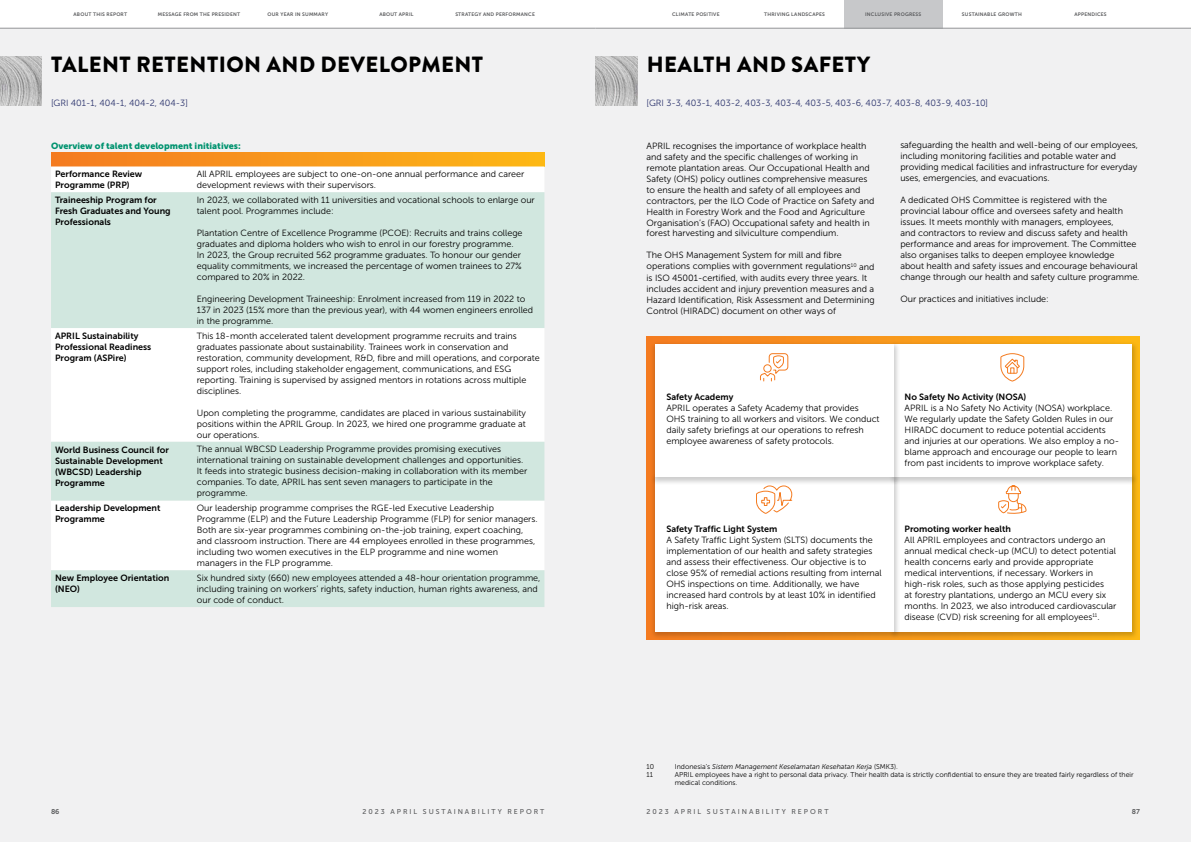
<style>
.page{position:relative;width:1191px;height:842px;background:#fff}
.page>*{position:absolute;margin:0;border:0;box-sizing:border-box;transform-origin:0 0}
.t1{font:900 22px "Brandon Grotesque";letter-spacing:.02em;color:#000}
.t2{font:9px/11px "Museo Sans 300";color:#000}
.t3{font:9px/11px "Museo Sans 700";color:#000}
.t4{font:9px "Museo Sans 300";color:#28306a}
.t5{font:9px "Museo Sans 900";color:#00936f}
.t6{font:7px/8px "Museo Sans 300";color:#000}
.t7{font:italic 7px "Museo Sans 300";color:#000}
.t8{font:7px "Museo Sans 500";letter-spacing:.28em;color:#58595b}
.t9{font:7px "Museo Sans 700";color:#58595b}
.t10{font:5px "Museo Sans 700";letter-spacing:.04em;color:#58595b}
.s1{font-style:normal}
</style>
<div class="page">
<div style="left:0;top:28px;width:595px;height:814px;background:#f1f1f2"></div>
<div style="left:595px;top:28px;width:596px;height:814px;background:#f1f1f2"></div>
<svg style="left:51px;top:152px;width:493px;height:14px;background:#f8981b"></svg>
<div style="left:51px;top:166px;width:493px;height:26px;background:#fff"></div>
<svg style="left:51px;top:192px;width:493px;height:415px;fill:#d1e7df"></svg>
<div style="left:646px;top:336px;width:494px;height:304px;background:linear-gradient(to right,#f47b22,#fdb716)"></div>
<div style="left:888px;top:473px;width:251px;height:167px;background:#000;opacity:.2"></div>
<div style="left:893px;top:477px;width:238px;height:154px;background:#fff"></div>
<div style="left:650px;top:473px;width:250px;height:167px;background:#000;opacity:.2"></div>
<div style="left:655px;top:477px;width:238px;height:154px;background:#fff"></div>
<div style="left:888px;top:341px;width:251px;height:144px;background:#000;opacity:.2"></div>
<div style="left:893px;top:345px;width:238px;height:132px;background:#fff"></div>
<div style="left:650px;top:341px;width:250px;height:144px;background:#000;opacity:.2"></div>
<div style="left:655px;top:345px;width:238px;height:132px;background:#fff"></div>
<svg style="left:998px;top:485px;width:29px;height:29px"></svg>
<svg style="left:756px;top:485px;width:36px;height:29px"></svg>
<svg style="left:1000px;top:353px;width:24px;height:29px"></svg>
<svg style="left:760px;top:353px;width:29px;height:29px"></svg>
<img style="left:595px;top:57px;width:42px;height:49px">
<img style="left:0;top:57px;width:42px;height:49px">
<div style="left:844px;top:0;width:98px;height:28px;background:#c7c8ca"></div>
<hr style="left:0;top:28px;width:595px;height:1px;background:#939598">
<hr style="left:595px;top:28px;width:596px;height:1px;background:#939598">
<p class="t10" style="left:74px;top:11px;width:55px">ABOUT THIS REPORT</p>
<p class="t10" style="left:158px;top:11px;width:84px">MESSAGE FROM THE PRESIDENT</p>
<p class="t10" style="left:267px;top:11px;width:62px">OUR YEAR IN SUMMARY</p>
<p class="t10" style="left:379px;top:11px;width:36px">ABOUT APRIL</p>
<p class="t10" style="left:455px;top:11px;width:81px">STRATEGY AND PERFORMANCE</p>
<p class="t10" style="left:672px;top:12px;width:49px">CLIMATE POSITIVE</p>
<p class="t10" style="left:764px;top:12px;width:62px">THRIVING LANDSCAPES</p>
<p class="t10" style="left:865px;top:12px;width:58px">INCLUSIVE PROGRESS</p>
<p class="t10" style="left:962px;top:12px;width:61px">SUSTAINABLE GROWTH</p>
<p class="t10" style="left:1074px;top:12px;width:34px">APPENDICES</p>
<h1 class="t1" style="left:51px;top:49px;width:433px">TALENT RETENTION AND DEVELOPMENT</h1>
<p class="t4" style="left:51px;top:98px;width:138px">[GRI 401-1, 404-1, 404-2, 404-3]</p>
<p class="t5" style="left:51px;top:140px;width:191px">Overview of talent development initiatives:</p>
<p class="t3" style="left:55px;top:169px;width:89px">Performance Review<br>Programme (PRP)</p>
<p class="t2" style="left:197px;top:169px;width:329px">All APRIL employees are subject to one-on-one annual performance and career development reviews with their supervisors.</p>
<p class="t3" style="left:55px;top:194px;width:117px">Traineeship Program for<br>Fresh Graduates and Young<br>Professionals</p>
<p class="t2" style="left:197px;top:194px;width:339px">In 2023, we collaborated with 11 universities and vocational schools to enlarge our talent pool. Programmes include:</p>
<p class="t2" style="left:197px;top:227px;width:327px">Plantation Centre of Excellence Programme (PCOE): Recruits and trains college graduates and diploma holders who wish to enrol in our forestry programme.<br>In 2023, the Group recruited 562 programme graduates. To honour our gender equality commitments, we increased the percentage of women trainees to 27% compared to 20% in 2022.</p>
<p class="t2" style="left:197px;top:293px;width:338px">Engineering Development Traineeship: Enrolment increased from 119 in 2022 to<br>137 in 2023 (15% more than the previous year), with 44 women engineers enrolled in the programme.</p>
<p class="t3" style="left:55px;top:330px;width:98px">APRIL Sustainability<br>Professional Readiness<br>Program (ASPire)</p>
<p class="t2" style="left:197px;top:330px;width:344px">This 18-month accelerated talent development programme recruits and trains graduates passionate about sustainability. Trainees work in conservation and restoration, community development, R&amp;D, fibre and mill operations, and corporate support roles, including stakeholder engagement, communications, and ESG reporting. Training is supervised by assigned mentors in rotations across multiple disciplines.</p>
<p class="t2" style="left:197px;top:407px;width:331px;text-align:justify">Upon completing the programme, candidates are placed in various sustainability positions within the APRIL Group. In 2023, we hired one programme graduate at our operations.</p>
<p class="t3" style="left:55px;top:444px;width:115px">World Business Council for<br>Sustainable Development (WBCSD) Leadership<br>Programme</p>
<p class="t2" style="left:197px;top:444px;width:332px">The annual WBCSD Leadership Programme provides promising executives international training on sustainable development challenges and opportunities.<br>It feeds into strategic business decision-making in collaboration with its member companies. To date, APRIL has sent seven managers to participate in the programme.</p>
<p class="t3" style="left:55px;top:503px;width:107px">Leadership Development<br>Programme</p>
<p class="t2" style="left:197px;top:503px;width:342px">Our leadership programme comprises the RGE-led Executive Leadership Programme (ELP) and the Future Leadership Programme (FLP) for senior managers.<br>Both are six-year programmes combining on-the-job training, expert coaching, and classroom instruction. There are 44 employees enrolled in these programmes, including two women executives in the ELP programme and nine women managers in the FLP programme.</p>
<p class="t3" style="left:55px;top:572px;width:116px">New Employee Orientation (NEO)</p>
<p class="t2" style="left:197px;top:572px;width:345px">Six hundred sixty (660) new employees attended a 48-hour orientation programme, including training on workers’ rights, safety induction, human rights awareness, and our code of conduct.</p>
<h1 class="t1" style="left:646px;top:49px;width:225px">HEALTH AND SAFETY</h1>
<p class="t4" style="left:646px;top:98px;width:343px">[GRI 3-3, 403-1, 403-2, 403-3, 403-4, 403-5, 403-6, 403-7, 403-8, 403-9, 403-10]</p>
<p class="t2" style="left:646px;top:140px;width:229px">APRIL recognises the importance of workplace health and safety and the specific challenges of working in remote plantation areas. Our Occupational Health and Safety (OHS) policy outlines comprehensive measures to ensure the health and safety of all employees and contractors, per the ILO Code of Practice on Safety and Health in Forestry Work and the Food and Agriculture Organisation’s (FAO) Occupational safety and health in forest harvesting and silviculture compendium.</p>
<p class="t2" style="left:646px;top:250px;width:230px">The OHS Management System for mill and fibre operations complies with government regulations<sup>10</sup> and is ISO 45001-certified, with audits every three years. It includes accident and injury prevention measures and a Hazard Identification, Risk Assessment and Determining Control (HIRADC) document on other ways of</p>
<p class="t2" style="left:900px;top:140px;width:239px">safeguarding the health and well-being of our employees, including monitoring facilities and potable water and providing medical facilities and infrastructure for everyday uses, emergencies, and evacuations.</p>
<p class="t2" style="left:900px;top:195px;width:241px">A dedicated OHS Committee is registered with the provincial labour office and oversees safety and health issues. It meets monthly with managers, employees,<br>and contractors to review and discuss safety and health performance and areas for improvement. The Committee also organises talks to deepen employee knowledge about health and safety issues and encourage behavioural change through our health and safety culture programme.</p>
<p class="t2" style="left:900px;top:294px;width:150px">Our practices and initiatives include:</p>
<p class="t3" style="left:666px;top:391px;width:68px">Safety Academy</p>
<p class="t2" style="left:666px;top:402px;width:215px">APRIL operates a Safety Academy that provides OHS training to all workers and visitors. We conduct daily safety briefings at our operations to refresh employee awareness of safety protocols.</p>
<p class="t3" style="left:904px;top:391px;width:123px">No Safety No Activity (NOSA)</p>
<p class="t2" style="left:904px;top:402px;width:216px">APRIL is a No Safety No Activity (NOSA) workplace.<br>We regularly update the Safety Golden Rules in our HIRADC document to reduce potential accidents and injuries at our operations. We also employ a no&shy;blame approach and encourage our people to learn from past incidents to improve workplace safety.</p>
<p class="t3" style="left:666px;top:523px;width:113px">Safety Traffic Light System</p>
<p class="t2" style="left:666px;top:534px;width:217px">A Safety Traffic Light System (SLTS) documents the implementation of our health and safety strategies and assess their effectiveness. Our objective is to close 95% of remedial actions resulting from internal OHS inspections on time. Additionally, we have increased hard controls by at least 10% in identified high-risk areas.</p>
<p class="t3" style="left:904px;top:523px;width:108px">Promoting worker health</p>
<p class="t2" style="left:904px;top:534px;width:213px">All APRIL employees and contractors undergo an annual medical check-up (MCU) to detect potential health concerns early and provide appropriate medical interventions, if necessary. Workers in high-risk roles, such as those applying pesticides<br>at forestry plantations, undergo an MCU every six months. In 2023, we also introduced cardiovascular disease (CVD) risk screening for all employees<sup>11</sup>.</p>
<p class="t6" style="left:646px;top:763px;width:9px">10</p>
<p class="t7" style="left:675px;top:763px;width:224px"><span class="s1">Indonesia’s</span> Sistem Management Keselamatan Kesehatan Kerja <span class="s1">(SMK3).</span></p>
<p class="t6" style="left:646px;top:771px;width:8px">11</p>
<p class="t6" style="left:675px;top:771px;width:460px">APRIL employees have a right to personal data privacy. Their health data is strictly confidential to ensure they are treated fairly regardless of their medical conditions.</p>
<p class="t9" style="left:51px;top:807px;width:10px">86</p>
<p class="t8" style="left:362px;top:807px;width:183px">2023 APRIL SUSTAINABILITY REPORT</p>
<p class="t8" style="left:646px;top:807px;width:183px">2023 APRIL SUSTAINABILITY REPORT</p>
<p class="t9" style="left:1131px;top:807px;width:10px">87</p>
</div>
